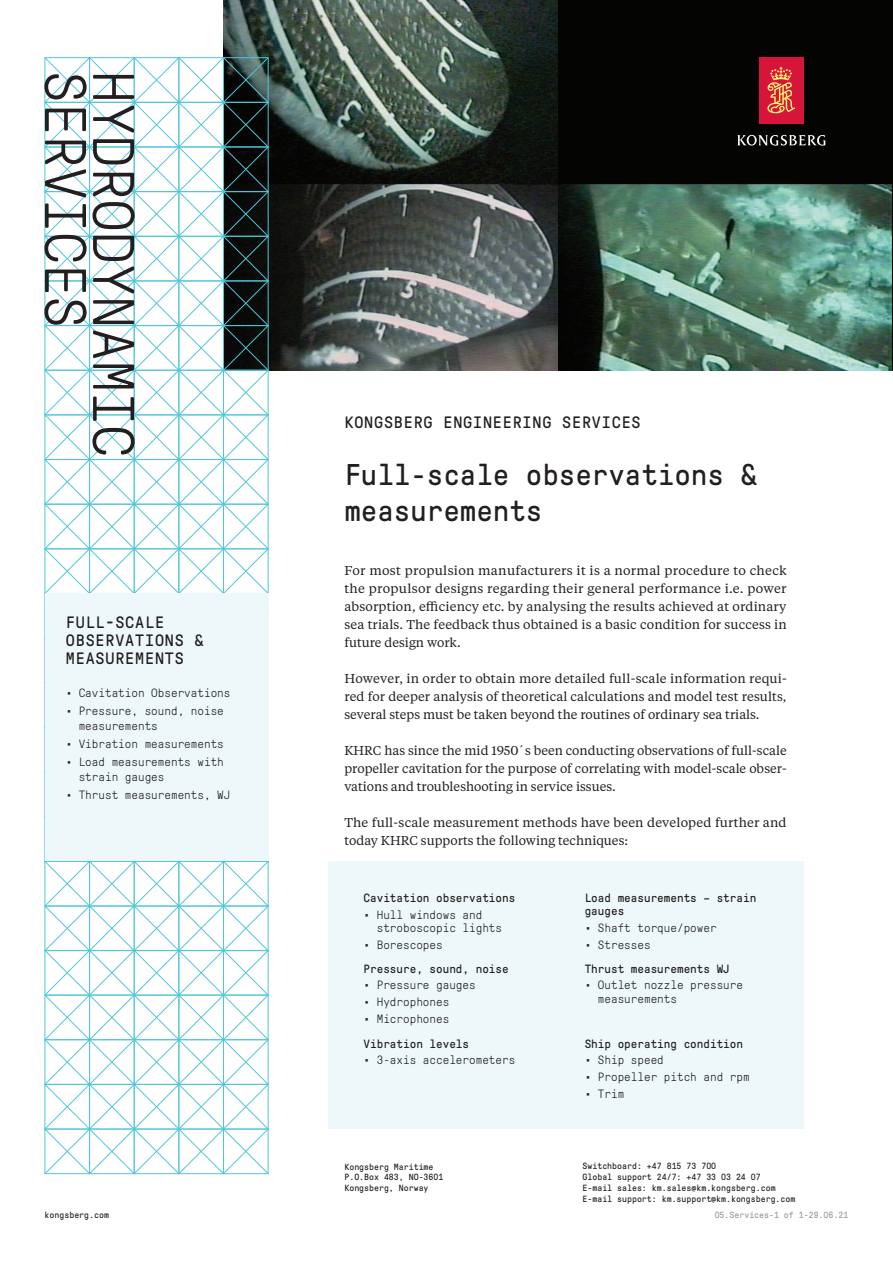
<style>
.page{position:relative;width:893px;height:1263px;background:#fff}
.page>*{position:absolute;margin:0;border:0;box-sizing:border-box;transform-origin:0 0}
.t1{font:300 58.5px "GT Pressura Mono";color:#231f20}
.t2{font:30px/36px "GT Pressura Mono";color:#231f20}
.t3{font:16.5px/18px "GT Pressura Mono";letter-spacing:.05em;color:#231f20}
.t4{font:12.75px/18px "Tiempos Text";color:#231f20;text-align:justify}
.t5{font:300 12px/13.5px "GT Pressura Mono";color:#231f20}
.t6{font:12px/13.5px "GT Pressura Mono";color:#231f20}
.t7{font:9px/10.8px "GT Pressura Mono";color:#231f20}
.t8{font:9px "GT Pressura Mono";color:#97999c}
</style>
<div class="page">
<div style="left:328px;top:861px;width:476px;height:268px;background:#eef8fa"></div>
<img style="left:224px;top:0;width:669px;height:370px">
<svg style="left:44px;top:57px;width:225px;height:1117px"></svg>
<div style="left:45px;top:594px;width:223px;height:267px;background:#eef8fa"></div>
<div style="left:759px;top:57px;width:44px;height:66px;background:#d71439"></div>
<svg style="left:767px;top:67px;width:28px;height:47px"></svg>
<svg style="left:737px;top:135px;width:88px;height:11px"></svg>
<h1 class="t1" style="left:96px;top:71px;width:259px;rotate:90deg">SERVICES</h1>
<h1 class="t1" style="left:144px;top:71px;width:388px;rotate:90deg">HYDRODYNAMIC</h1>
<p class="t3" style="left:66px;top:613px;width:139px">FULL-SCALE<br>OBSERVATIONS &amp;<br>MEASUREMENTS</p>
<p class="t5" style="left:66px;top:686px;width:166px">• Cavitation Observations</p>
<p class="t5" style="left:79px;top:703px;width:147px;line-height:15px;text-indent:-13px">• Pressure, sound, noise measurements</p>
<p class="t5" style="left:66px;top:737px;width:159px">• Vibration measurements</p>
<p class="t5" style="left:79px;top:755px;width:147px;line-height:15px;text-indent:-13px">• Load measurements with strain gauges</p>
<p class="t5" style="left:66px;top:788px;width:166px">• Thrust measurements, WJ</p>
<p class="t3" style="left:344px;top:414px;width:298px">KONGSBERG ENGINEERING SERVICES</p>
<h2 class="t2" style="left:344px;top:457px;width:414px">Full-scale observations &amp; measurements</h2>
<p class="t4" style="left:344px;top:561px;width:444px">For most propulsion manufacturers it is a normal procedure to check the propulsor designs regarding their general performance i.e. power absorption, efficiency etc. by analysing the results achieved at ordinary sea trials. The feedback thus obtained is a basic condition for success in future design work.</p>
<p class="t4" style="left:344px;top:669px;width:444px">However, in order to obtain more detailed full-scale information requi&shy;red for deeper analysis of theoretical calculations and model test results, several steps must be taken beyond the routines of ordinary sea trials.</p>
<p class="t4" style="left:344px;top:741px;width:444px">KHRC has since the mid 1950´s been conducting observations of full-scale propeller cavitation for the purpose of correlating with model-scale obser&shy;vations and troubleshooting in service issues.</p>
<p class="t4" style="left:344px;top:813px;width:444px">The full-scale measurement methods have been developed further and today KHRC supports the following techniques:</p>
<p class="t6" style="left:364px;top:891px;width:153px">Cavitation observations</p>
<p class="t5" style="left:377px;top:908px;width:127px;text-indent:-13px">• Hull windows and stroboscopic lights</p>
<p class="t5" style="left:364px;top:938px;width:81px">• Borescopes</p>
<p class="t6" style="left:364px;top:962px;width:147px">Pressure, sound, noise</p>
<p class="t5" style="left:364px;top:979px;width:114px">• Pressure gauges</p>
<p class="t5" style="left:364px;top:995px;width:87px">• Hydrophones</p>
<p class="t5" style="left:364px;top:1012px;width:87px">• Microphones</p>
<p class="t6" style="left:364px;top:1037px;width:107px">Vibration levels</p>
<p class="t5" style="left:364px;top:1053px;width:153px">• 3-axis accelerometers</p>
<p class="t7" style="left:344px;top:1161px;width:100px">Kongsberg Maritime<br>P.O.Box 483, NO-3601<br>Kongsberg, Norway</p>
<p class="t6" style="left:585px;top:891px;width:173px">Load measurements – strain gauges</p>
<p class="t5" style="left:585px;top:921px;width:133px">• Shaft torque/power</p>
<p class="t5" style="left:585px;top:938px;width:67px">• Stresses</p>
<p class="t6" style="left:585px;top:962px;width:147px">Thrust measurements WJ</p>
<p class="t5" style="left:598px;top:979px;width:147px;text-indent:-13px">• Outlet nozzle pressure measurements</p>
<p class="t6" style="left:585px;top:1037px;width:160px">Ship operating condition</p>
<p class="t5" style="left:585px;top:1053px;width:81px">• Ship speed</p>
<p class="t5" style="left:585px;top:1070px;width:167px">• Propeller pitch and rpm</p>
<p class="t5" style="left:585px;top:1087px;width:41px">• Trim</p>
<p class="t7" style="left:583px;top:1161px;width:214px">Switchboard: +47 815 73 700<br>Global support 24/7: +47 33 03 24 07<br>E-mail sales: km.sales@km.kongsberg.com E-mail support: km.support@km.kongsberg.com</p>
<p class="t7" style="left:45px;top:1210px;width:66px">kongsberg.com</p>
<p class="t8" style="left:715px;top:1210px;width:135px">05.Services-1 of 1-29.06.21</p>
</div>
